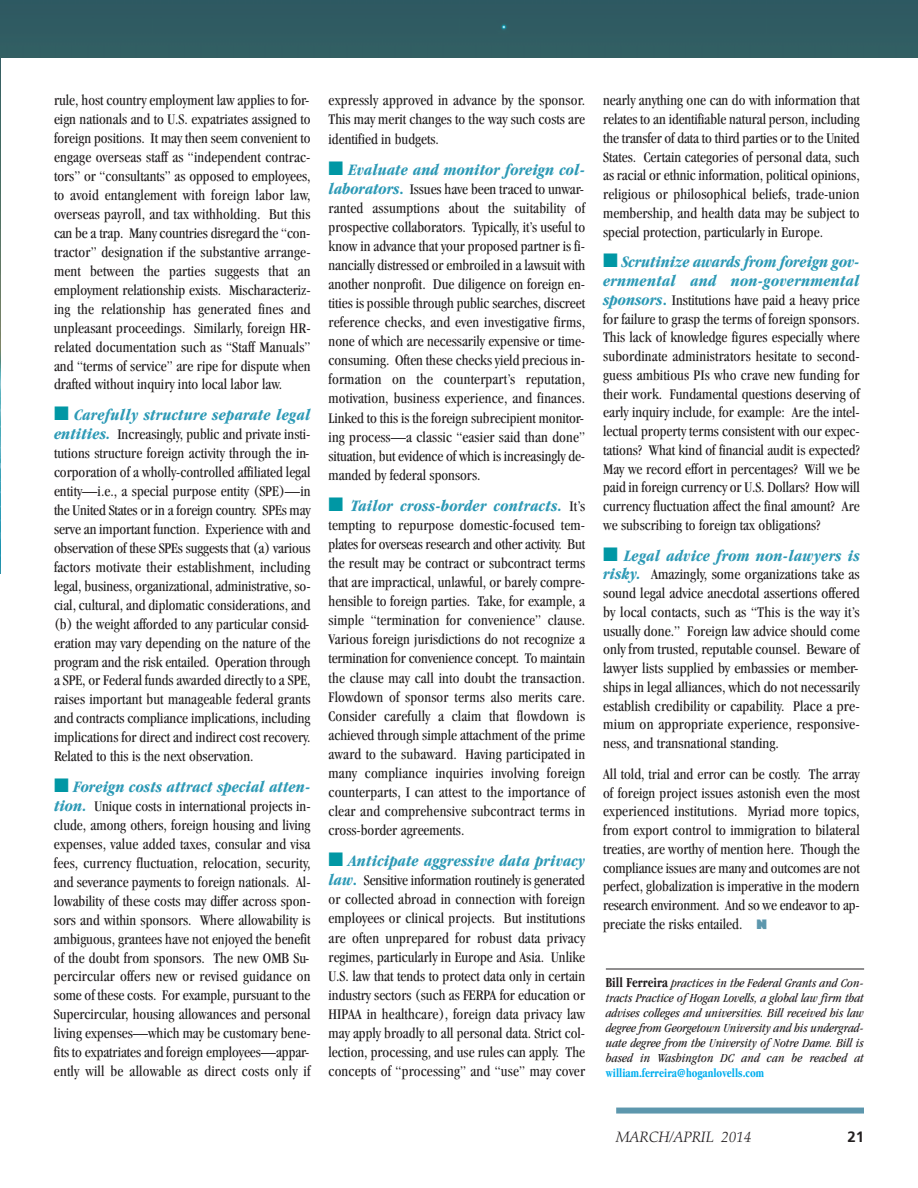
<style>
.page{position:relative;width:918px;height:1188px;background:#fff}
.page>*{position:absolute;margin:0;border:0;box-sizing:border-box;transform-origin:0 0}
.t1{font:italic 700 condensed 16.5px/18.8px "Garamond";letter-spacing:.005em;color:#2d9ab6}
.t2{font:condensed 15.3px/18.9px "Garamond";color:#231f20;text-align:justify}
.t3{font:italic 300 15px "Palatino";color:#231f20}
.t4{font:700 15px "Frutiger";color:#231f20}
.t5{font:italic condensed 12.75px/15px "Garamond";letter-spacing:.01em;color:#231f20;text-align:justify}
.t6{font:700 condensed 12.75px "Garamond";color:#00aeef;scale:.9 1}
.s1{color:#0097a4}
.s2{font-weight:700;font-style:italic;font-size:16.5px;color:#2d9ab6}
.s3{font-weight:700;font-size:16.5px;color:#2d9ab6}
.s4{font-weight:400;font-style:normal;font-size:15.3px;color:#231f20}
.s5{font-family:"Gill Sans";font-weight:800;font-stretch:normal;font-size:12.75px;color:#5d97ad}
.s6{font-weight:700;font-style:normal;font-size:14.25px}
</style>
<div class="page">
<div style="left:616px;top:1108px;width:248px;height:6px;background:#5d97ad"></div>
<hr style="left:606px;top:969px;width:258px;height:1px;background:#231f20">
<img style="left:0;top:58px;width:1px;height:516px">
<div style="left:0;top:0;width:918px;height:58px;background:#305b62"></div>
<p class="t2" style="left:54px;top:92px;width:258px">rule, host country employment law applies to for&shy;eign nationals and to U.S. expatriates assigned to foreign positions. It may then seem convenient to engage overseas staff as “independent contrac&shy;tors” or “consultants” as opposed to employees, to avoid entanglement with foreign labor law, overseas payroll, and tax withholding. But this can be a trap. Many countries disregard the “con&shy;tractor” designation if the substantive arrange&shy;ment between the parties suggests that an employment relationship exists. Mischaracteriz&shy;ing the relationship has generated fines and unpleasant proceedings. Similarly, foreign HR&shy;related documentation such as “Staff Manuals” and “terms of service” are ripe for dispute when drafted without inquiry into local labor law.</p>
<p class="t1" style="left:54px;top:407px;width:258px"><span class="s1">■</span> Carefully structure separate legal</p>
<p class="t2" style="left:54px;top:426px;width:258px"><span class="s2">entities.</span> Increasingly, public and private insti&shy;tutions structure foreign activity through the in&shy;corporation of a wholly-controlled affiliated legal entity—i.e., a special purpose entity (SPE)—in the United States or in a foreign country. SPEs may serve an important function. Experience with and observation of these SPEs suggests that (a) various factors motivate their establishment, including legal, business, organizational, administrative, so&shy;cial, cultural, and diplomatic considerations, and (b) the weight afforded to any particular consid&shy;eration may vary depending on the nature of the program and the risk entailed. Operation through a SPE, or Federal funds awarded directly to a SPE, raises important but manageable federal grants and contracts compliance implications, including implications for direct and indirect cost recovery.<br>Related to this is the next observation.</p>
<p class="t1" style="left:54px;top:779px;width:258px"><span class="s1">■</span> Foreign costs attract special atten-</p>
<p class="t2" style="left:54px;top:798px;width:258px"><span class="s2">tion.</span> Unique costs in international projects in&shy;clude, among others, foreign housing and living expenses, value added taxes, consular and visa fees, currency fluctuation, relocation, security, and severance payments to foreign nationals. Al&shy;lowability of these costs may differ across spon&shy;sors and within sponsors. Where allowability is ambiguous, grantees have not enjoyed the benefit of the doubt from sponsors. The new OMB Su&shy;percircular offers new or revised guidance on some of these costs. For example, pursuant to the Supercircular, housing allowances and personal living expenses—which may be customary bene&shy;fits to expatriates and foreign employees—appar&shy;ently will be allowable as direct costs only if</p>
<p class="t2" style="left:329px;top:92px;width:258px">expressly approved in advance by the sponsor.<br>This may merit changes to the way such costs are identified in budgets.</p>
<p class="t1" style="left:329px;top:161px;width:258px"><span class="s1">■</span> Evaluate and monitor foreign col-</p>
<p class="t2" style="left:329px;top:180px;width:258px"><span class="s2">laborators</span><span class="s3">.</span> Issues have been traced to unwar&shy;ranted assumptions about the suitability of prospective collaborators. Typically, it’s useful to know in advance that your proposed partner is fi&shy;nancially distressed or embroiled in a lawsuit with another nonprofit. Due diligence on foreign en&shy;tities is possible through public searches, discreet reference checks, and even investigative firms, none of which are necessarily expensive or time&shy;consuming. Often these checks yield precious in&shy;formation on the counterpart’s reputation, motivation, business experience, and finances.<br>Linked to this is the foreign subrecipient monitor&shy;ing process—a classic “easier said than done” situation, but evidence of which is increasingly de&shy;manded by federal sponsors.</p>
<p class="t1" style="left:329px;top:498px;width:258px"><span class="s1">■</span> Tailor cross-border contracts. <span class="s4">It’s</span></p>
<p class="t2" style="left:329px;top:517px;width:258px">tempting to repurpose domestic-focused tem&shy;plates for overseas research and other activity. But the result may be contract or subcontract terms that are impractical, unlawful, or barely compre&shy;hensible to foreign parties. Take, for example, a simple “termination for convenience” clause.<br>Various foreign jurisdictions do not recognize a termination for convenience concept. To maintain the clause may call into doubt the transaction.<br>Flowdown of sponsor terms also merits care.<br>Consider carefully a claim that flowdown is achieved through simple attachment of the prime award to the subaward. Having participated in many compliance inquiries involving foreign counterparts, I can attest to the importance of clear and comprehensive subcontract terms in cross-border agreements.</p>
<p class="t1" style="left:329px;top:853px;width:258px"><span class="s1">■</span> Anticipate aggressive data privacy</p>
<p class="t2" style="left:329px;top:872px;width:258px"><span class="s2">law</span><span class="s3">.</span> Sensitive information routinely is generated or collected abroad in connection with foreign employees or clinical projects. But institutions are often unprepared for robust data privacy regimes, particularly in Europe and Asia. Unlike U.S. law that tends to protect data only in certain industry sectors (such as FERPA for education or HIPAA in healthcare), foreign data privacy law may apply broadly to all personal data. Strict col&shy;lection, processing, and use rules can apply. The concepts of “processing” and “use” may cover</p>
<p class="t2" style="left:603px;top:92px;width:258px">nearly anything one can do with information that relates to an identifiable natural person, including the transfer of data to third parties or to the United States. Certain categories of personal data, such as racial or ethnic information, political opinions, religious or philosophical beliefs, trade-union membership, and health data may be subject to special protection, particularly in Europe.</p>
<p class="t1" style="left:603px;top:254px;width:258px"><span class="s1">■</span> Scrutinize awards from foreign gov&shy;ernmental and non-governmental</p>
<p class="t2" style="left:603px;top:292px;width:258px"><span class="s2">sponsors</span><span class="s3">.</span> Institutions have paid a heavy price for failure to grasp the terms of foreign sponsors.<br>This lack of knowledge figures especially where subordinate administrators hesitate to second&shy;guess ambitious PIs who crave new funding for their work. Fundamental questions deserving of early inquiry include, for example: Are the intel&shy;lectual property terms consistent with our expec&shy;tations? What kind of financial audit is expected?<br>May we record effort in percentages? Will we be paid in foreign currency or U.S. Dollars? How will currency fluctuation affect the final amount? Are we subscribing to foreign tax obligations?</p>
<p class="t1" style="left:603px;top:547px;width:258px"><span class="s1">■</span> Legal advice from non-lawyers is</p>
<p class="t2" style="left:603px;top:566px;width:258px"><span class="s2">risky.</span> Amazingly, some organizations take as sound legal advice anecdotal assertions offered by local contacts, such as “This is the way it’s usually done.” Foreign law advice should come only from trusted, reputable counsel. Beware of lawyer lists supplied by embassies or member&shy;ships in legal alliances, which do not necessarily establish credibility or capability. Place a pre&shy;mium on appropriate experience, responsive&shy;ness, and transnational standing.</p>
<p class="t2" style="left:603px;top:766px;width:258px">All told, trial and error can be costly. The array of foreign project issues astonish even the most experienced institutions. Myriad more topics, from export control to immigration to bilateral treaties, are worthy of mention here. Though the compliance issues are many and outcomes are not perfect, globalization is imperative in the modern research environment. And so we endeavor to ap&shy;preciate the risks entailed. <span class="s5">N</span></p>
<p class="t5" style="left:606px;top:977px;width:260px"><span class="s6">Bill Ferreira</span> practices in the Federal Grants and Con&shy;tracts Practice of Hogan Lovells, a global law firm that advises colleges and universities. Bill received his law degree from Georgetown University and his undergrad&shy;uate degree from the University of Notre Dame. Bill is based in Washington DC and can be reached at</p>
<p class="t6" style="left:606px;top:1068px;width:177px">william.ferreira@hoganlovells.com</p>
<p class="t3" style="left:616px;top:1131px;width:137px">MARCH/APRIL 2014</p>
<p class="t4" style="left:847px;top:1131px;width:18px">21</p>
</div>
